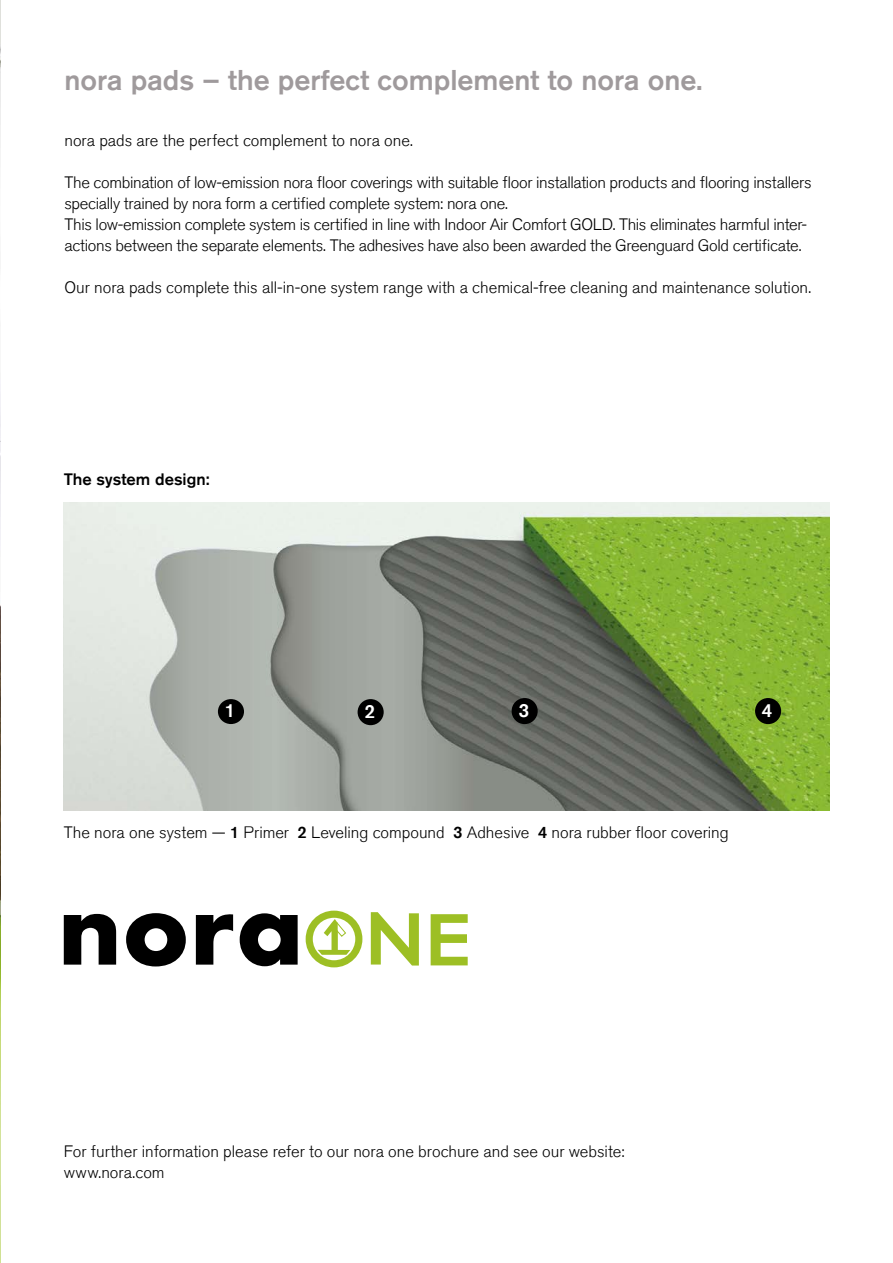
<style>
.page{position:relative;width:893px;height:1263px;background:#fff}
.page>*{position:absolute;margin:0;border:0;box-sizing:border-box;transform-origin:0 0}
.t1{font:500 28.5px "Akzidenz Grotesk Pro";color:#9f9a9c}
.t2{font:500 18.9px "Akzidenz Grotesk Pro";color:#fff}
.t3{font:300 16.5px/21px "Akzidenz Grotesk Pro";letter-spacing:-.015em;color:#000}
.t4{font:500 16.5px "Akzidenz Grotesk Pro";color:#000}
.s1{font-weight:500}
</style>
<div class="page">
<img style="left:0;top:0;width:1px;height:1263px">
<div style="left:306px;top:911px;width:56px;height:56px;border:7px solid #9dbf24;border-radius:50%"></div>
<svg style="left:318px;top:919px;width:32px;height:36px"></svg>
<svg style="left:64px;top:914px;width:52px;height:51px"></svg>
<svg style="left:126px;top:913px;width:60px;height:53px"></svg>
<svg style="left:196px;top:914px;width:37px;height:51px"></svg>
<svg style="left:240px;top:913px;width:58px;height:53px"></svg>
<svg style="left:371px;top:912px;width:48px;height:53px"></svg>
<svg style="left:431px;top:914px;width:37px;height:51px"></svg>
<img style="left:64px;top:502px;width:765px;height:308px">
<div style="left:218px;top:699px;width:26px;height:25px;background:#000;border-radius:50%"></div>
<div style="left:755px;top:698px;width:26px;height:26px;background:#000;border-radius:50%"></div>
<div style="left:512px;top:698px;width:26px;height:26px;background:#000;border-radius:50%"></div>
<div style="left:358px;top:699px;width:26px;height:26px;background:#000;border-radius:50%"></div>
<h1 class="t1" style="left:64px;top:62px;width:639px">nora pads – the perfect complement to nora one.</h1>
<p class="t3" style="left:64px;top:129px;width:350px">nora pads are the perfect complement to nora one.</p>
<p class="t3" style="left:64px;top:171px;width:749px">The combination of low-emission nora floor coverings with suitable floor installation products and flooring installers specially trained by nora form a certified complete system: nora one.<br>This low-emission complete system is certified in line with Indoor Air Comfort GOLD. This eliminates harmful inter&shy;actions between the separate elements. The adhesives have also been awarded the Greenguard Gold certificate.</p>
<p class="t3" style="left:64px;top:276px;width:748px">Our nora pads complete this all-in-one system range with a chemical-free cleaning and maintenance solution.</p>
<p class="t4" style="left:64px;top:469px;width:147px">The system design:</p>
<p class="t2" style="left:225px;top:699px;width:12px">1</p>
<p class="t2" style="left:364px;top:699px;width:12px">2</p>
<p class="t2" style="left:518px;top:698px;width:12px">3</p>
<p class="t2" style="left:762px;top:698px;width:12px">4</p>
<p class="t3" style="left:64px;top:821px;width:667px">The nora one system — <span class="s1">1</span> Primer <span class="s1">2</span> Leveling compound <span class="s1">3</span> Adhesive <span class="s1">4</span> nora rubber floor covering</p>
<p class="t3" style="left:64px;top:1141px;width:562px">For further information please refer to our nora one brochure and see our website: www.nora.com</p>
</div>
